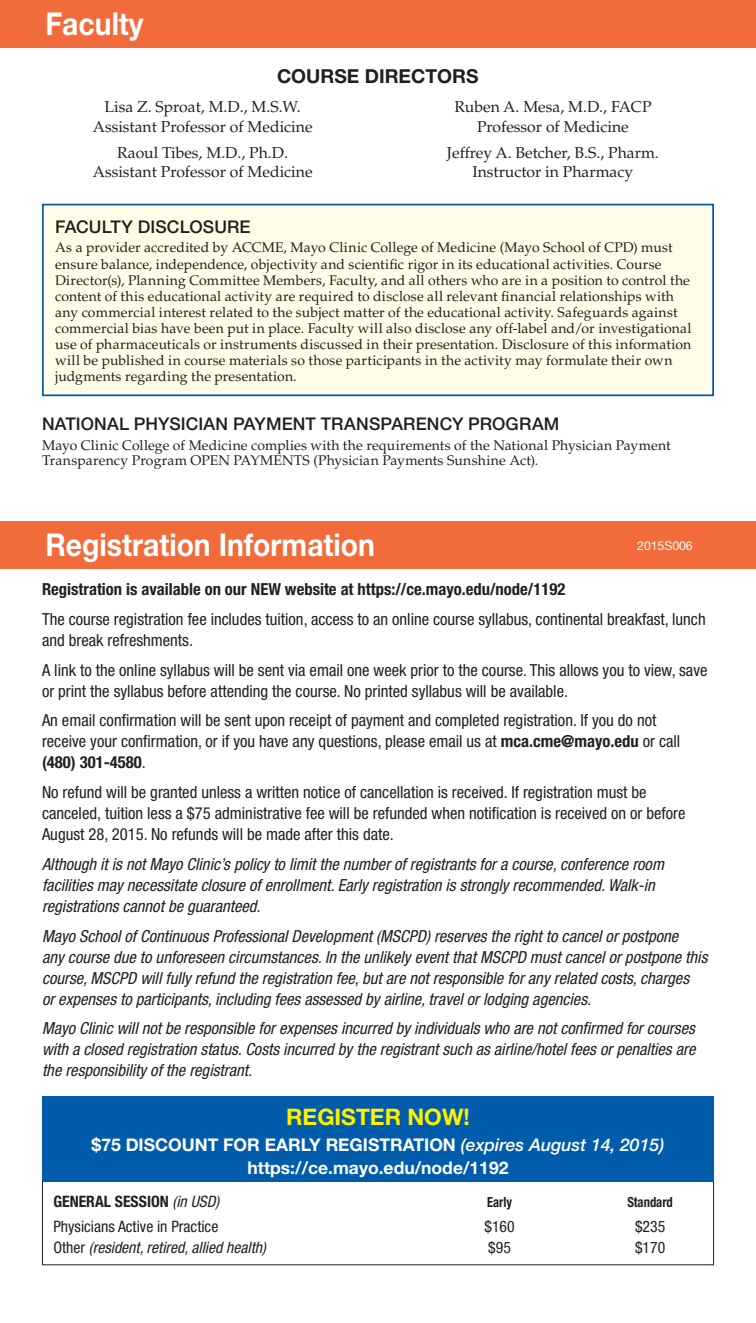
<style>
.page{position:relative;width:756px;height:1323px;background:#fff}
.page>*{position:absolute;margin:0;border:0;box-sizing:border-box;transform-origin:0 0}
.Schedule_date{font:700 31.5px "Helvetica Neue LT Std";color:#fff;scale:.9 1}
.Schedule_date-2{font:700 22.75px "Helvetica Neue LT Std";color:#fff101}
.Information_bodycopy{font:700 19.25px "Helvetica Neue LT Std";color:#231f20}
.Schedule_date-3{font:700 17.5px "Helvetica Neue LT Std";color:#fff}
.t1{font:500 17.5px "Helvetica Neue LT Std";letter-spacing:.01em;color:#231f20}
.Schedule_bodycopy{font:italic condensed 16.62px/21px "Helvetica Neue LT Std";color:#231f20}
.Schedule_bodycopy-2{font:condensed 16.62px/21px "Helvetica Neue LT Std";color:#231f20}
.Schedule_bodycopy-3{font:700 condensed 16.62px "Helvetica Neue LT Std";color:#231f20}
.Information_bodycopy-2{font:15.75px/19.2px "Palatino LT Std";color:#231f20;text-align:center}
.Schedule_date-4{font:condensed 15.75px "Helvetica Neue LT Std";color:#231f20}
.Schedule_date-5{font:italic condensed 15.75px "Helvetica Neue LT Std";color:#231f20}
.Schedule_date-6{font:700 condensed 15.75px "Helvetica Neue LT Std";color:#231f20}
.t2{font:14px/16.1px "Palatino LT Std";letter-spacing:.01em;color:#231f20}
.Schedule_date-7{font:700 condensed 14px "Helvetica Neue LT Std";color:#231f20;scale:.9 1}
.Schedule_date-8{font:12.25px "Helvetica Neue LT Std";color:#fff}
.s1{font-weight:700}
.s2{font-weight:500;font-style:italic}
.s3{font-weight:400;font-style:italic}
.s4{font-style:normal}
</style>
<div class="page">
<div style="left:0;top:1px;width:756px;height:47px;background:#f26b3b"></div>
<div style="left:0;top:521px;width:756px;height:48px;background:#f26b3b"></div>
<div style="left:42px;top:204px;width:672px;height:192px;background:#fffde8;border:2px solid #015dac"></div>
<div style="left:42px;top:1097px;width:672px;height:85px;background:#015dac"></div>
<p class="Schedule_date" style="left:46px;top:4px;width:111px">Faculty</p>
<p class="Information_bodycopy" style="left:277px;top:64px;width:203px">COURSE DIRECTORS</p>
<p class="Information_bodycopy-2" style="left:93px;top:98px;width:221px">Lisa Z. Sproat, M.D., M.S.W.<br>Assistant Professor of Medicine</p>
<p class="Information_bodycopy-2" style="left:93px;top:143px;width:221px">Raoul Tibes, M.D., Ph.D.<br>Assistant Professor of Medicine</p>
<p class="Information_bodycopy-2" style="left:454px;top:98px;width:199px">Ruben A. Mesa, M.D., FACP<br>Professor of Medicine</p>
<p class="Information_bodycopy-2" style="left:447px;top:143px;width:213px">Jeffrey A. Betcher, B.S., Pharm.<br>Instructor in Pharmacy</p>
<p class="t1" style="left:55px;top:216px;width:197px">FACULTY DISCLOSURE</p>
<p class="t2" style="left:55px;top:240px;width:638px">As a provider accredited by ACCME, Mayo Clinic College of Medicine (Mayo School of CPD) must ensure balance, independence, objectivity and scientific rigor in its educational activities. Course Director(s), Planning Committee Members, Faculty, and all others who are in a position to control the content of this educational activity are required to disclose all relevant financial relationships with any commercial interest related to the subject matter of the educational activity. Safeguards against commercial bias have been put in place. Faculty will also disclose any off-label and/or investigational use of pharmaceuticals or instruments discussed in their presentation. Disclosure of this information will be published in course materials so those participants in the activity may formulate their own judgments regarding the presentation.</p>
<p class="t1" style="left:42px;top:414px;width:519px">NATIONAL PHYSICIAN PAYMENT TRANSPARENCY PROGRAM</p>
<p class="t2" style="left:42px;top:437px;width:630px">Mayo Clinic College of Medicine complies with the requirements of the National Physician Payment<br>Transparency Program OPEN PAYMENTS (Physician Payments Sunshine Act).</p>
<p class="Schedule_date" style="left:46px;top:525px;width:368px">Registration Information</p>
<p class="Schedule_date-8" style="left:637px;top:538px;width:57px">2015S006</p>
<p class="Schedule_bodycopy-3" style="left:42px;top:579px;width:525px">Registration is available on our NEW website at https://ce.mayo.edu/node/1192</p>
<p class="Schedule_bodycopy-2" style="left:42px;top:608px;width:665px">The course registration fee includes tuition, access to an online course syllabus, continental breakfast, lunch and break refreshments.</p>
<p class="Schedule_bodycopy-2" style="left:42px;top:659px;width:667px">A link to the online syllabus will be sent via email one week prior to the course. This allows you to view, save or print the syllabus before attending the course. No printed syllabus will be available.</p>
<p class="Schedule_bodycopy-2" style="left:42px;top:710px;width:640px">An email confirmation will be sent upon receipt of payment and completed registration. If you do not receive your confirmation, or if you have any questions, please email us at <span class="s1">mca.cme@mayo.edu</span> or call <span class="s1">(480) 301-4580</span>.</p>
<p class="Schedule_bodycopy-2" style="left:42px;top:782px;width:645px">No refund will be granted unless a written notice of cancellation is received. If registration must be canceled, tuition less a $75 administrative fee will be refunded when notification is received on or before<br>August 28, 2015. No refunds will be made after this date.</p>
<p class="Schedule_bodycopy" style="left:42px;top:854px;width:624px">Although it is not Mayo Clinic’s policy to limit the number of registrants for a course, conference room facilities may necessitate closure of enrollment. Early registration is strongly recommended. Walk-in registrations cannot be guaranteed.</p>
<p class="Schedule_bodycopy" style="left:42px;top:926px;width:667px">Mayo School of Continuous Professional Development (MSCPD) reserves the right to cancel or postpone<br>any course due to unforeseen circumstances. In the unlikely event that MSCPD must cancel or postpone this course, MSCPD will fully refund the registration fee, but are not responsible for any related costs, charges<br>or expenses to participants, including fees assessed by airline, travel or lodging agencies.</p>
<p class="Schedule_bodycopy" style="left:42px;top:1018px;width:655px;text-align:justify">Mayo Clinic will not be responsible for expenses incurred by individuals who are not confirmed for courses with a closed registration status. Costs incurred by the registrant such as airline/hotel fees or penalties are the responsibility of the registrant.</p>
<p class="Schedule_date-2" style="left:286px;top:1103px;width:185px">REGISTER NOW!</p>
<p class="Schedule_date-3" style="left:92px;top:1134px;width:574px">$75 DISCOUNT FOR EARLY REGISTRATION <span class="s2">(expires August 14, 2015)</span></p>
<p class="Schedule_date-3" style="left:248px;top:1157px;width:262px">https://ce.mayo.edu/node/1192</p>
<p class="Schedule_date-6" style="left:53px;top:1192px;width:167px">GENERAL SESSION <span class="s3">(in USD)</span></p>
<p class="Schedule_date-7" style="left:487px;top:1194px;width:29px">Early</p>
<p class="Schedule_date-7" style="left:627px;top:1194px;width:52px">Standard</p>
<p class="Schedule_date-4" style="left:53px;top:1217px;width:166px">Physicians Active in Practice</p>
<p class="Schedule_date-4" style="left:485px;top:1217px;width:32px">$160</p>
<p class="Schedule_date-4" style="left:635px;top:1217px;width:32px">$235</p>
<p class="Schedule_date-5" style="left:53px;top:1238px;width:214px"><span class="s4">Other</span> (resident, retired, allied health)</p>
<p class="Schedule_date-4" style="left:488px;top:1238px;width:24px">$95</p>
<p class="Schedule_date-4" style="left:635px;top:1238px;width:32px">$170</p>
</div>
